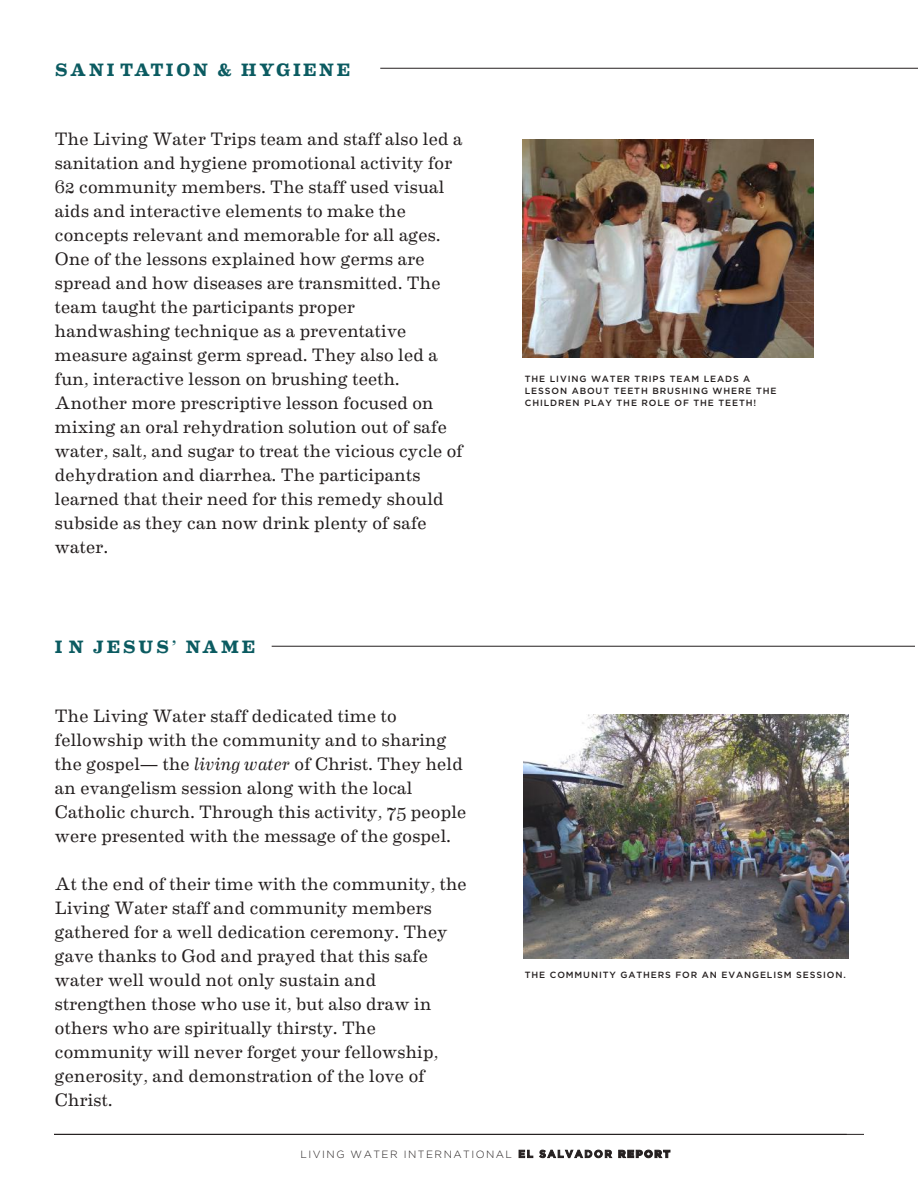
<style>
.page{position:relative;width:918px;height:1188px;background:#fff}
.page>*{position:absolute;margin:0;border:0;box-sizing:border-box;transform-origin:0 0}
.t1{font:18px/24px "Eames Century Modern";letter-spacing:.01em;color:#241f1f}
.t2{font:700 18px "Eames Century Modern";letter-spacing:.16em;color:#0b5b61}
.t3{font:300 10.5px "Gotham";letter-spacing:.14em;color:#241f1f}
.t4{font:500 9px/12.5px "Gotham";letter-spacing:.1em;color:#241f1f}
.s1{font-style:italic}
.s2{font-weight:700}
.s3{font-weight:900}
</style>
<div class="page">
<hr style="left:54px;top:1134px;width:810px;height:1px;background:#241f1f">
<hr style="left:380px;top:68px;width:538px;height:1px;background:#241f1f">
<hr style="left:272px;top:646px;width:642px;height:1px;background:#241f1f">
<img style="left:523px;top:139px;width:291px;height:219px">
<img style="left:523px;top:715px;width:325px;height:244px">
<p class="t2" style="left:55px;top:56px;width:296px">SANI TATION &amp; HYGIENE</p>
<p class="t1" style="left:55px;top:126px;width:409px">The Living Water Trips team and staff also led a sanitation and hygiene promotional activity for 62 community members. The staff used visual aids and interactive elements to make the concepts relevant and memorable for all ages.<br>One of the lessons explained how germs are spread and how diseases are transmitted. The team taught the participants proper handwashing technique as a preventative measure against germ spread. They also led a fun, interactive lesson on brushing teeth.<br>Another more prescriptive lesson focused on mixing an oral rehydration solution out of safe water, salt, and sugar to treat the vicious cycle of dehydration and diarrhea. The participants learned that their need for this remedy should subside as they can now drink plenty of safe water.</p>
<p class="t2" style="left:55px;top:633px;width:202px">I N JESUS’ NAME</p>
<p class="t1" style="left:55px;top:702px;width:413px">The Living Water staff dedicated time to fellowship with the community and to sharing the gospel— the <span class="s1">living water</span> of Christ. They held an evangelism session along with the local Catholic church. Through this activity, 75 people were presented with the message of the gospel.</p>
<p class="t1" style="left:55px;top:870px;width:413px">At the end of their time with the community, the Living Water staff and community members gathered for a well dedication ceremony. They gave thanks to God and prayed that this safe water well would not only sustain and strengthen those who use it, but also draw in others who are spiritually thirsty. The community will never forget your fellowship, generosity, and demonstration of the love of Christ.</p>
<p class="t4" style="left:525px;top:372px;width:253px">THE LIVING WATER TRIPS TEAM LEADS A<br>LESSON ABOUT TEETH BRUSHING WHERE THE<br>CHILDREN PLAY THE ROLE OF THE TEETH!</p>
<p class="t4" style="left:525px;top:969px;width:323px">THE COMMUNITY GATHERS FOR AN EVANGELISM SESSION.</p>
<p class="t3" style="left:301px;top:1147px;width:371px">LIVING WATER INTERNATIONAL <span class="s2">EL SALVADOR</span> <span class="s3">REPORT</span></p>
</div>
